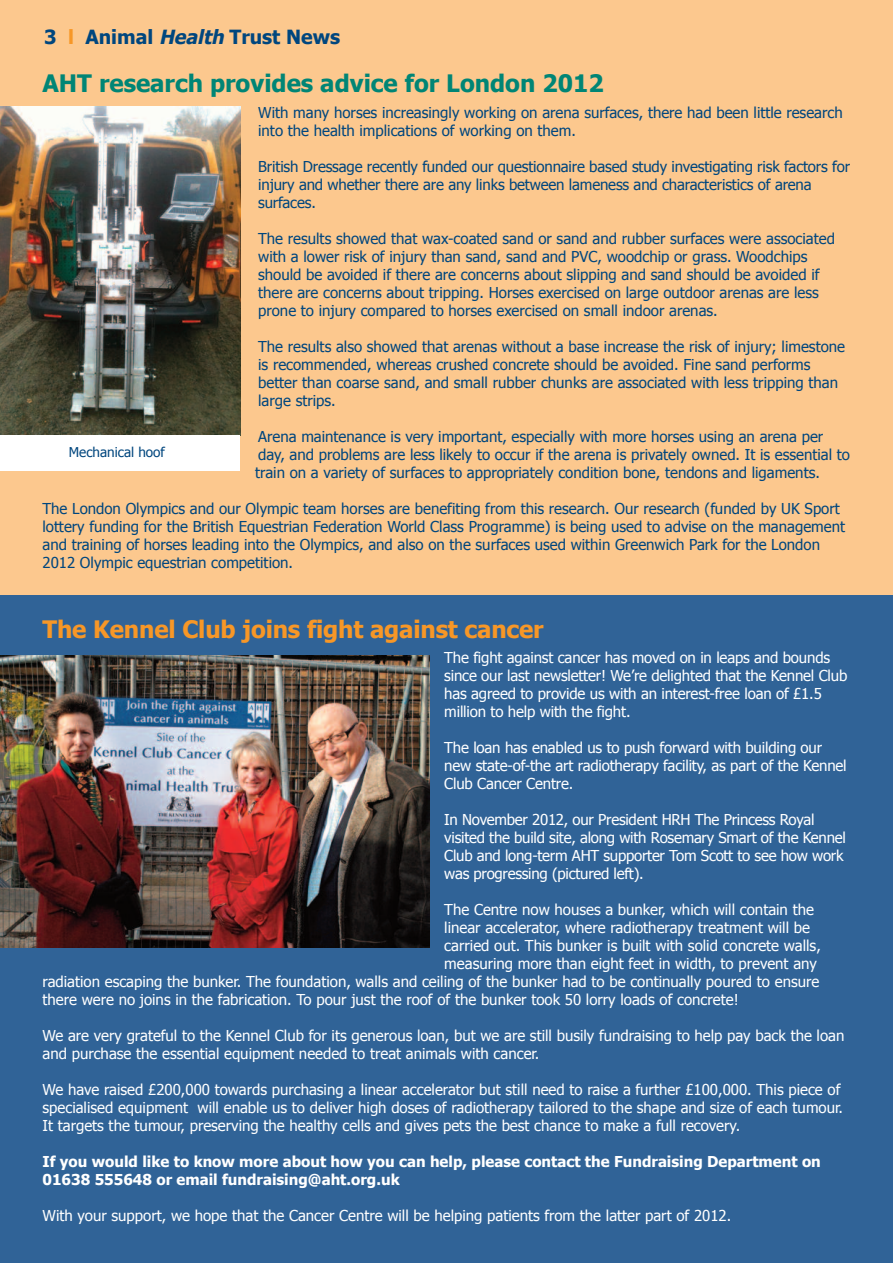
<style>
.page{position:relative;width:893px;height:1263px;background:#fff}
.page>*{position:absolute;margin:0;border:0;box-sizing:border-box;transform-origin:0 0}
.t1{font:700 24px "Tahoma";color:#008575}
.t2{font:700 24px "Tahoma";letter-spacing:-.005em;color:#f79727}
.t3{font:700 19.5px "Tahoma";color:#00467e}
.t4{font:15px/18px "Tahoma";color:#00467e}
.t5{font:15px/18px "Tahoma";color:#fff}
.t6{font:700 15px/18px "Tahoma";color:#fff}
.t7{font:13.5px "Tahoma";color:#00467e}
.s1{color:#f79727}
.s2{font-style:italic}
</style>
<div class="page">
<div style="left:0;top:0;width:893px;height:627px;background:#fcc88e"></div>
<img style="left:0;top:107px;width:240px;height:328px">
<div style="left:0;top:435px;width:240px;height:35px;background:#fff"></div>
<div style="left:0;top:596px;width:893px;height:667px;background:#306397"></div>
<img style="left:0;top:655px;width:429px;height:293px">
<h2 class="t3" style="left:44px;top:24px;width:297px">3 <span class="s1">l</span> Animal <span class="s2">Health</span>Trust News</h2>
<h1 class="t1" style="left:43px;top:68px;width:563px">AHT research provides advice for London 2012</h1>
<p class="t4" style="left:258px;top:103px;width:586px">With many horses increasingly working on arena surfaces, there had been little research into the health implications of working on them.</p>
<p class="t4" style="left:258px;top:157px;width:593px">British Dressage recently funded our questionnaire based study investigating risk factors for injury and whether there are any links between lameness and characteristics of arena surfaces.</p>
<p class="t4" style="left:258px;top:229px;width:578px">The results showed that wax-coated sand or sand and rubber surfaces were associated with a lower risk of injury than sand, sand and PVC, woodchip or grass. Woodchips should be avoided if there are concerns about slipping and sand should be avoided if there are concerns about tripping. Horses exercised on large outdoor arenas are less prone to injury compared to horses exercised on small indoor arenas.</p>
<p class="t4" style="left:258px;top:337px;width:588px">The results also showed that arenas without a base increase the risk of injury; limestone is recommended, whereas crushed concrete should be avoided. Fine sand performs better than coarse sand, and small rubber chunks are associated with less tripping than large strips.</p>
<p class="t4" style="left:255px;top:427px;width:596px">Arena maintenance is very important, especially with more horses using an arena per day, and problems are less likely to occur if the arena is privately owned. It is essential to train on a variety of surfaces to appropriately condition bone, tendons and ligaments.</p>
<p class="t4" style="left:43px;top:499px;width:804px">The London Olympics and our Olympic team horses are benefiting from this research. Our research (funded by UK Sport lottery funding for the British Equestrian Federation World Class Programme) is being used to advise on the management and training of horses leading into the Olympics, and also on the surfaces used within Greenwich Park for the London 2012 Olympic equestrian competition.</p>
<p class="t7" style="left:69px;top:443px;width:98px">Mechanical hoof</p>
<h1 class="t2" style="left:43px;top:614px;width:503px">The Kennel Club joins fight against cancer</h1>
<p class="t5" style="left:444px;top:648px;width:405px">The fight against cancer has moved on in leaps and bounds since our last newsletter! We’re delighted that the Kennel Club has agreed to provide us with an interest-free loan of £1.5 million to help with the fight.</p>
<p class="t5" style="left:444px;top:738px;width:404px">The loan has enabled us to push forward with building our new state-of-the art radiotherapy facility, as part of the Kennel<br>Club Cancer Centre.</p>
<p class="t5" style="left:444px;top:810px;width:403px">In November 2012, our President HRH The Princess Royal visited the build site, along with Rosemary Smart of the Kennel Club and long-term AHT supporter Tom Scott to see how work was progressing (pictured left).</p>
<p class="t5" style="left:444px;top:900px;width:371px">The Centre now houses a bunker, which will contain the</p>
<p class="t5" style="left:444px;top:918px;width:367px">linear accelerator, where radiotherapy treatment will be</p>
<p class="t5" style="left:444px;top:936px;width:378px">carried out. This bunker is built with solid concrete walls,</p>
<p class="t5" style="left:444px;top:954px;width:374px">measuring more than eight feet in width, to prevent any</p>
<p class="t5" style="left:43px;top:972px;width:778px">radiation escaping the bunker. The foundation, walls and ceiling of the bunker had to be continually poured to ensure</p>
<p class="t5" style="left:43px;top:990px;width:698px">there were no joins in the fabrication. To pour just the roof of the bunker took 50 lorry loads of concrete!</p>
<p class="t5" style="left:43px;top:1026px;width:803px">We are very grateful to the Kennel Club for its generous loan, but we are still busily fundraising to help pay back the loan and purchase the essential equipment needed to treat animals with cancer.</p>
<p class="t5" style="left:43px;top:1080px;width:802px">We have raised £200,000 towards purchasing a linear accelerator but still need to raise a further £100,000. This piece of specialised equipment will enable us to deliver high doses of radiotherapy tailored to the shape and size of each tumour.<br>It targets the tumour, preserving the healthy cells and gives pets the best chance to make a full recovery.</p>
<p class="t6" style="left:43px;top:1152px;width:780px">If you would like to know more about how you can help, please contact the Fundraising Department on<br>01638 555648 or email fundraising@aht.org.uk</p>
<p class="t5" style="left:43px;top:1206px;width:690px">With your support, we hope that the Cancer Centre will be helping patients from the latter part of 2012.</p>
</div>
